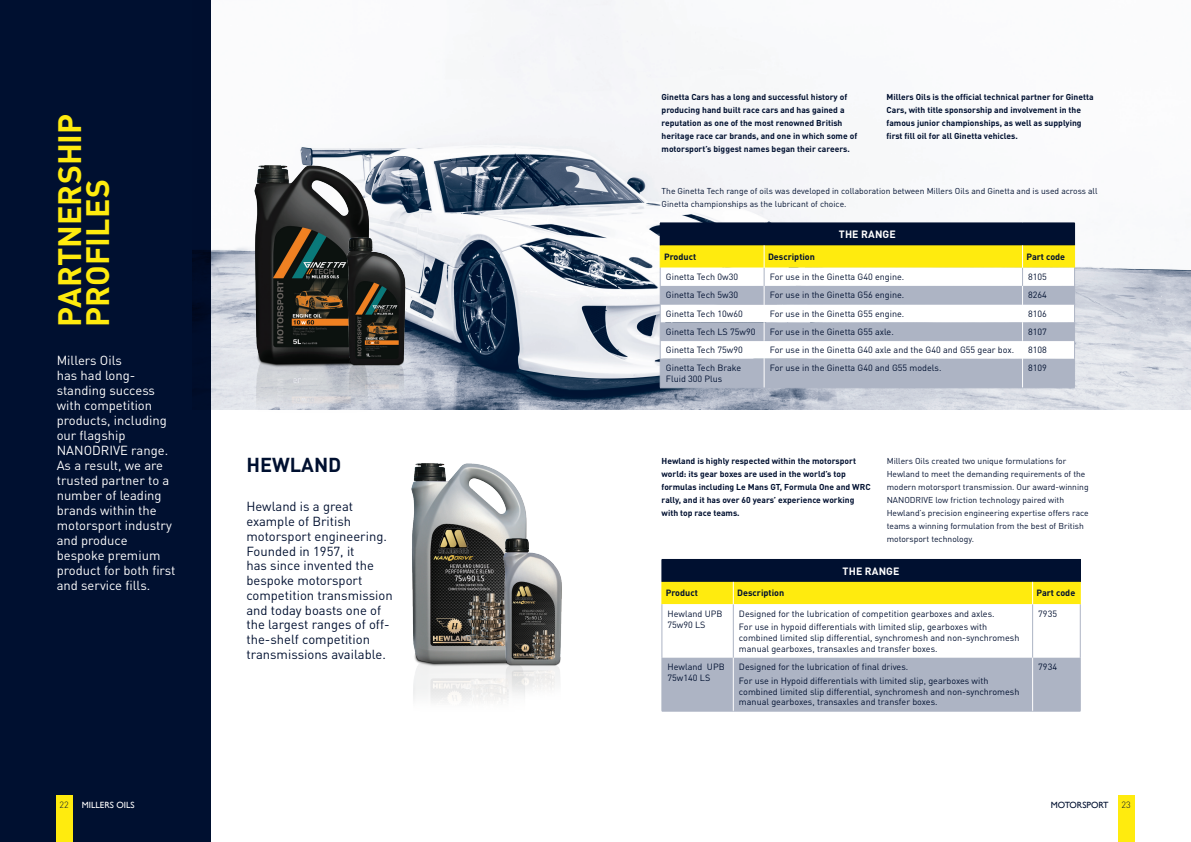
<style>
.page{position:relative;width:1191px;height:842px;background:#fff}
.page>*{position:absolute;margin:0;border:0;box-sizing:border-box;transform-origin:0 0}
.Sub-Heading{font:700 32px/28px "DIN Pro";color:#ffeb0e}
.Sub-Heading-2{font:700 19.9px "DINOT";color:#001030}
.Sub-Heading-3{font:13px/15px "DIN Pro";color:#fff}
.Sub-Heading-4{font:13px/14.7px "DINOT";color:#001030}
.t1{font:700 10.5px "DINOT";letter-spacing:.01em;color:#fff}
.t2{font:9px/10.8px "DINOT";color:#001030}
.t3{font:700 9px "DINOT";color:#001030}
.t4{font:9px "Gill Sans";color:#fff}
.t5{font:9px "Gill Sans";color:#001030}
.t6{font:300 9px "DIN Pro";color:#001030}
.Sub-Heading-5{font:700 8.5px/13px "DIN Pro";color:#001030}
.Sub-Heading-6{font:8.5px/13px "DINOT";color:#001030}
.Sub-Heading-7{font:700 8.5px/13px "DINOT";color:#001030}
.Sub-Heading-8{font:8.5px/13px "DIN Pro";color:#001030}
</style>
<div class="page">
<div style="left:0;top:0;width:211px;height:842px;background:#001030"></div>
<div style="left:1118px;top:795px;width:16px;height:47px;background:#ffeb0e"></div>
<div style="left:56px;top:795px;width:16px;height:47px;background:#ffeb0e"></div>
<img style="left:411px;top:463px;width:116px;height:239px">
<img style="left:486px;top:528px;width:76px;height:174px">
<hr style="left:661px;top:711px;width:72px;height:1px;background:#adb4c4">
<hr style="left:733px;top:711px;width:299px;height:1px;background:#adb4c4">
<hr style="left:1032px;top:711px;width:48px;height:1px;background:#adb4c4">
<hr style="left:661px;top:559px;width:72px;height:1px;background:#001030">
<hr style="left:733px;top:559px;width:299px;height:1px;background:#001030">
<hr style="left:1032px;top:559px;width:48px;height:1px;background:#001030">
<svg style="left:661px;top:560px;width:420px;height:151px"></svg>
<img style="left:193px;top:0;width:998px;height:410px">
<img style="left:235px;top:159px;width:154px;height:251px">
<img style="left:331px;top:223px;width:88px;height:184px">
<hr style="left:660px;top:387px;width:104px;height:1px;background:#adb4c4">
<hr style="left:764px;top:387px;width:258px;height:1px;background:#adb4c4">
<hr style="left:1022px;top:387px;width:52px;height:1px;background:#adb4c4">
<svg style="left:660px;top:223px;width:415px;height:164px"></svg>
<hr style="left:764px;top:223px;width:258px;height:1px;background:#001030">
<hr style="left:1022px;top:223px;width:52px;height:1px;background:#001030">
<p class="Sub-Heading" style="left:54px;top:327px;width:215px;rotate:-90deg">PARTNERSHIP<br>PROFILES</p>
<p class="Sub-Heading-3" style="left:57px;top:352px;width:120px">Millers Oils<br>has had long&shy;standing success with competition products, including our flagship<br>NANODRIVE range.<br>As a result, we are trusted partner to a number of leading brands within the motorsport industry and produce bespoke premium product for both first and service fills.</p>
<p class="Sub-Heading-2" style="left:246px;top:452px;width:96px">HEWLAND</p>
<p class="Sub-Heading-4" style="left:246px;top:499px;width:148px">Hewland is a great example of British motorsport engineering.<br>Founded in 1957, it<br>has since invented the bespoke motorsport competition transmission and today boasts one of the largest ranges of off&shy;the-shelf competition transmissions available.</p>
<p class="Sub-Heading-5" style="left:661px;top:90px;width:197px">Ginetta Cars has a long and successful history of producing hand built race cars and has gained a reputation as one of the most renowned British heritage race car brands, and one in which some of motorsport’s biggest names began their careers.</p>
<p class="Sub-Heading-5" style="left:886px;top:90px;width:208px">Millers Oils is the official technical partner for Ginetta Cars, with title sponsorship and involvement in the famous junior championships, as well as supplying first fill oil for all Ginetta vehicles.</p>
<p class="Sub-Heading-8" style="left:661px;top:184px;width:437px">The Ginetta Tech range of oils was developed in collaboration between Millers Oils and Ginetta and is used across all<br>Ginetta championships as the lubricant of choice.</p>
<p class="t1" style="left:839px;top:227px;width:58px">THE RANGE</p>
<p class="t3" style="left:664px;top:251px;width:34px">Product</p>
<p class="t3" style="left:768px;top:251px;width:48px">Description</p>
<p class="t3" style="left:1026px;top:251px;width:40px">Part code</p>
<p class="t2" style="left:666px;top:271px;width:74px">Ginetta Tech 0w30</p>
<p class="t2" style="left:770px;top:271px;width:136px">For use in the Ginetta G40 engine.</p>
<p class="t2" style="left:1028px;top:271px;width:20px">8105</p>
<p class="t2" style="left:666px;top:290px;width:74px">Ginetta Tech 5w30</p>
<p class="t2" style="left:770px;top:290px;width:136px">For use in the Ginetta G56 engine.</p>
<p class="t2" style="left:1028px;top:290px;width:20px">8264</p>
<p class="t2" style="left:666px;top:308px;width:78px">Ginetta Tech 10w60</p>
<p class="t2" style="left:770px;top:308px;width:136px">For use in the Ginetta G55 engine.</p>
<p class="t2" style="left:1028px;top:308px;width:20px">8106</p>
<p class="t2" style="left:666px;top:326px;width:91px">Ginetta Tech LS 75w90</p>
<p class="t2" style="left:770px;top:326px;width:125px">For use in the Ginetta G55 axle.</p>
<p class="t2" style="left:1028px;top:326px;width:20px">8107</p>
<p class="t2" style="left:666px;top:344px;width:78px">Ginetta Tech 75w90</p>
<p class="t2" style="left:770px;top:344px;width:246px">For use in the Ginetta G40 axle and the G40 and G55 gear box.</p>
<p class="t2" style="left:1028px;top:344px;width:20px">8108</p>
<p class="t2" style="left:666px;top:362px;width:77px">Ginetta Tech Brake<br>Fluid 300 Plus</p>
<p class="t2" style="left:770px;top:362px;width:173px">For use in the Ginetta G40 and G55 models.</p>
<p class="t2" style="left:1028px;top:362px;width:20px">8109</p>
<p class="Sub-Heading-7" style="left:661px;top:454px;width:211px">Hewland is highly respected within the motorsport world: its gear boxes are used in the world’s top formulas including Le Mans GT, Formula One and WRC rally, and it has over 60 years’ experience working with top race teams.</p>
<p class="Sub-Heading-6" style="left:886px;top:454px;width:204px">Millers Oils created two unique formulations for Hewland to meet the demanding requirements of the modern motorsport transmission. Our award-winning NANODRIVE low friction technology paired with Hewland’s precision engineering expertise offers race teams a winning formulation from the best of British motorsport technology.</p>
<p class="t1" style="left:842px;top:564px;width:58px">THE RANGE</p>
<p class="t3" style="left:666px;top:587px;width:34px">Product</p>
<p class="t3" style="left:737px;top:587px;width:48px">Description</p>
<p class="t3" style="left:1036px;top:587px;width:40px">Part code</p>
<p class="t2" style="left:667px;top:608px;width:56px">Hewland UPB<br>75w90 LS</p>
<p class="t2" style="left:739px;top:608px;width:257px">Designed for the lubrication of competition gearboxes and axles.</p>
<p class="t2" style="left:739px;top:622px;width:282px">For use in hypoid differentials with limited slip, gearboxes with combined limited slip differential, synchromesh and non-synchromesh manual gearboxes, transaxles and transfer boxes.</p>
<p class="t2" style="left:1038px;top:608px;width:20px">7935</p>
<p class="t2" style="left:667px;top:661px;width:59px">Hewland UPB<br>75w140 LS</p>
<p class="t2" style="left:739px;top:661px;width:171px">Designed for the lubrication of final drives.</p>
<p class="t2" style="left:739px;top:675px;width:282px">For use in Hypoid differentials with limited slip, gearboxes with combined limited slip differential, synchromesh and non-synchromesh manual gearboxes, transaxles and transfer boxes.</p>
<p class="t2" style="left:1038px;top:661px;width:20px">7934</p>
<p class="t6" style="left:60px;top:798px;width:11px">22</p>
<p class="t4" style="left:82px;top:799px;width:54px">MILLERS OILS</p>
<p class="t5" style="left:1050px;top:799px;width:59px">MOTORSPORT</p>
<p class="t6" style="left:1121px;top:798px;width:11px">23</p>
</div>
